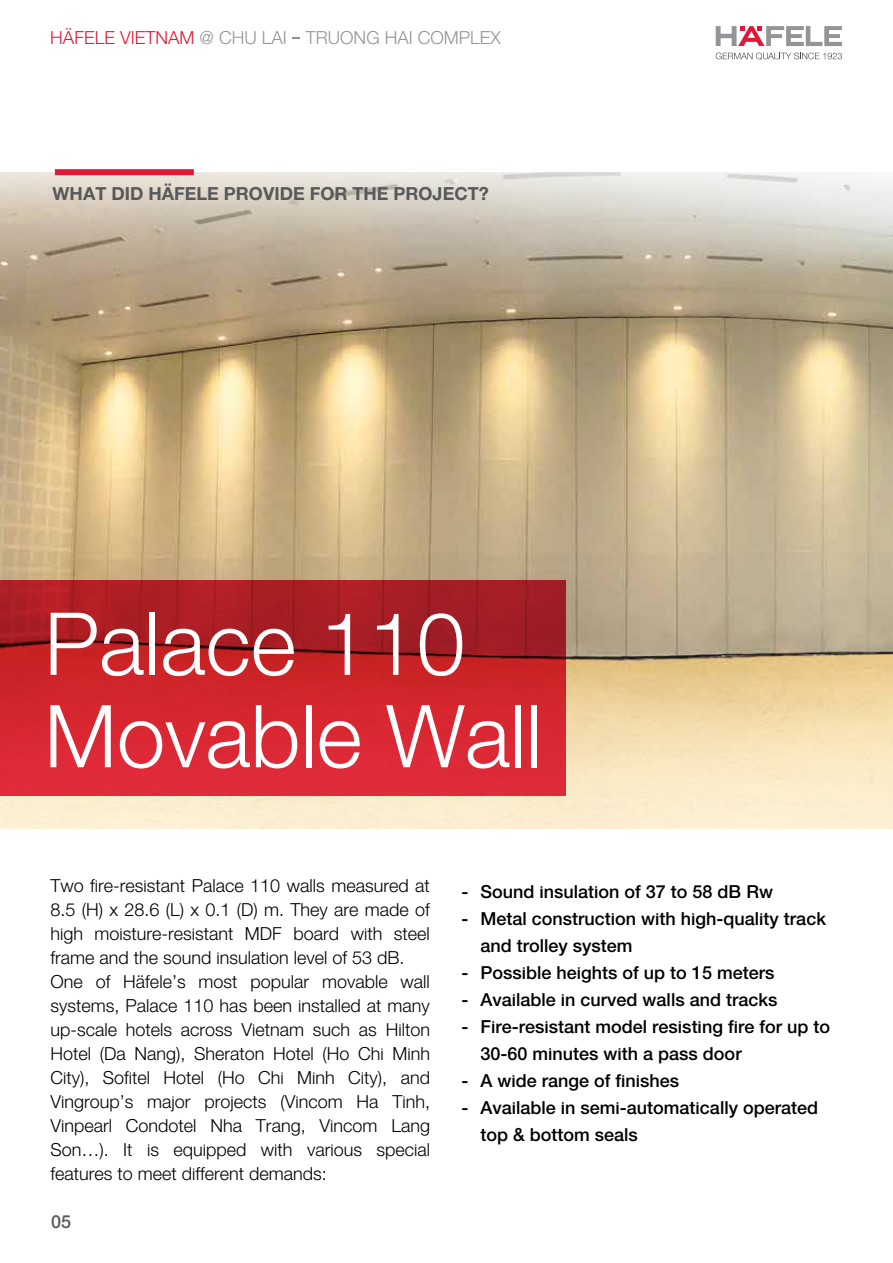
<style>
.page{position:relative;width:893px;height:1263px;background:#fff}
.page>*{position:absolute;margin:0;border:0;box-sizing:border-box;transform-origin:0 0}
.t1{font:87px/92.4px "Hafele Helve N Light";color:#fff}
.t2{font:18px/24px "Hafele Helve N Light";color:#000}
.t3{font:18px/27px "Hafele Helve N medium";color:#000}
.t4{font:18px "Hafele Helve N Light";color:#939598}
.t5{font:18px "Hafele Helve N Bold";color:#58595b}
.t6{font:18px "Hafele Helve N medium";color:#58595b}
.s1{color:#e11837}
</style>
<div class="page">
<img style="left:0;top:172px;width:893px;height:657px">
<svg style="left:0;top:580px;width:566px;height:215px;background:#c5232b"></svg>
<div style="left:55px;top:169px;width:139px;height:6px;background:#e11837"></div>
<svg style="left:716px;top:26px;width:126px;height:20px"></svg>
<svg style="left:716px;top:53px;width:126px;height:7px"></svg>
<p class="t4" style="left:50px;top:26px;width:452px"><span class="s1">HÄFELE VIETNAM</span> @ CHU LAI TRUONG HAI COMPLEX</p>
<p class="t5" style="left:53px;top:181px;width:438px">WHAT DID HÄFELE PROVIDE FOR THE PROJECT?</p>
<h1 class="t1" style="left:44px;top:594px;width:499px">Palace 110<br>Movable Wall</h1>
<p class="t2" style="left:50px;top:873px;width:381px">Two fire-resistant Palace 110 walls measured at 8.5 (H) x 28.6 (L) x 0.1 (D) m. They are made of high moisture-resistant MDF board with steel frame and the sound insulation level of 53 dB.<br>One of Häfele’s most popular movable wall systems, Palace 110 has been installed at many up-scale hotels across Vietnam such as Hilton Hotel (Da Nang), Sheraton Hotel (Ho Chi Minh City), Sofitel Hotel (Ho Chi Minh City), and Vingroup’s major projects (Vincom Ha Tinh, Vinpearl Condotel Nha Trang, Vincom Lang Son…). It is equipped with various special features to meet different demands:</p>
<p class="t3" style="left:462px;top:876px;width:313px">- Sound insulation of 37 to 58 dB Rw</p>
<p class="t3" style="left:480px;top:903px;width:347px;text-indent:-19px">- Metal construction with high-quality track and trolley system</p>
<p class="t3" style="left:462px;top:957px;width:314px">- Possible heights of up to 15 meters</p>
<p class="t3" style="left:462px;top:984px;width:317px">- Available in curved walls and tracks</p>
<p class="t3" style="left:480px;top:1011px;width:351px;text-indent:-19px">- Fire-resistant model resisting fire for up to<br>30-60 minutes with a pass door</p>
<p class="t3" style="left:462px;top:1065px;width:219px">- A wide range of finishes</p>
<p class="t3" style="left:480px;top:1092px;width:339px;text-indent:-19px">- Available in semi-automatically operated top &amp; bottom seals</p>
<p class="t6" style="left:51px;top:1209px;width:22px">05</p>
</div>
